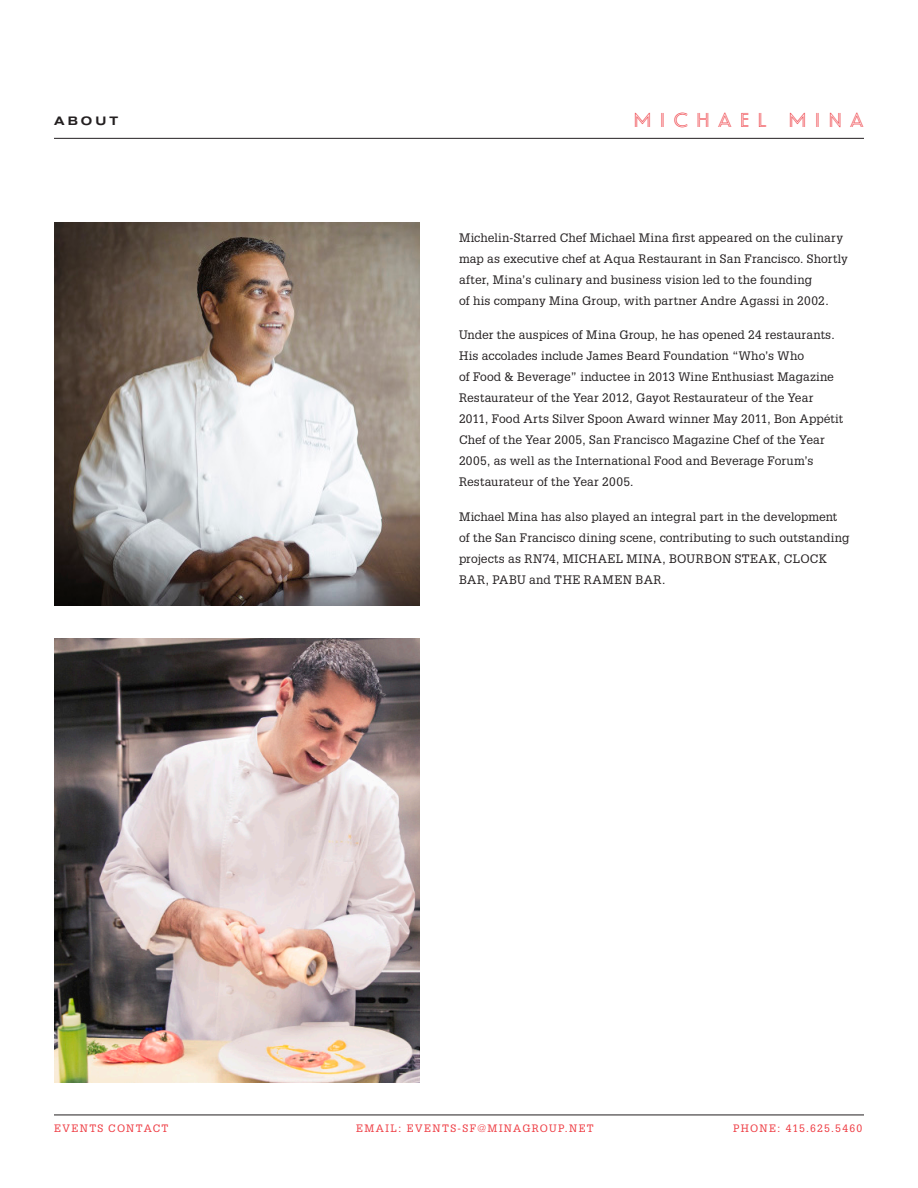
<style>
.page{position:relative;width:918px;height:1188px;background:#fff}
.page>*{position:absolute;margin:0;border:0;box-sizing:border-box;transform-origin:0 0}
.t1{font:19.5px "Landmark Inline";letter-spacing:.35em;color:#ee3a41;scale:1.1 1}
.INFO_-_Body_Text{font:12px/21px "Glypha LT Std";letter-spacing:.01em;color:#231f20}
.INFO_-_Body_Text-2{font:500 expanded 12px "Akzidenz Grotesk BE";letter-spacing:.255em;color:#231f20}
.t2{font:10.5px "Glypha LT Std";letter-spacing:.12em;color:#ee3a41}
</style>
<div class="page">
<hr style="left:54px;top:138px;width:810px;height:1px;background:#231f20">
<hr style="left:54px;top:1115px;width:810px;height:1px;background:#231f20">
<img style="left:54px;top:222px;width:365px;height:384px">
<img style="left:54px;top:638px;width:365px;height:444px">
<p class="INFO_-_Body_Text-2" style="left:54px;top:114px;width:66px">ABOUT</p>
<p class="t1" style="left:633px;top:107px;width:211px">MICHAEL MINA</p>
<p class="INFO_-_Body_Text" style="left:459px;top:227px;width:390px">Michelin-Starred Chef Michael Mina first appeared on the culinary map as executive chef at Aqua Restaurant in San Francisco. Shortly after, Mina’s culinary and business vision led to the founding<br>of his company Mina Group, with partner Andre Agassi in 2002.</p>
<p class="INFO_-_Body_Text" style="left:459px;top:324px;width:386px">Under the auspices of Mina Group, he has opened 24 restaurants.<br>His accolades include James Beard Foundation “Who’s Who<br>of Food &amp; Beverage” inductee in 2013 Wine Enthusiast Magazine Restaurateur of the Year 2012, Gayot Restaurateur of the Year 2011, Food Arts Silver Spoon Award winner May 2011, Bon Appétit Chef of the Year 2005, San Francisco Magazine Chef of the Year 2005, as well as the International Food and Beverage Forum’s Restaurateur of the Year 2005.</p>
<p class="INFO_-_Body_Text" style="left:459px;top:506px;width:392px">Michael Mina has also played an integral part in the development of the San Francisco dining scene, contributing to such outstanding projects as RN74, MICHAEL MINA, BOURBON STEAK, CLOCK BAR, PABU and THE RAMEN BAR.</p>
<p class="t2" style="left:54px;top:1122px;width:116px">EVENTS CONTACT</p>
<p class="t2" style="left:356px;top:1122px;width:239px">EMAIL: EVENTS-SF@MINAGROUP.NET</p>
<p class="t2" style="left:733px;top:1122px;width:131px">PHONE: 415.625.5460</p>
</div>
